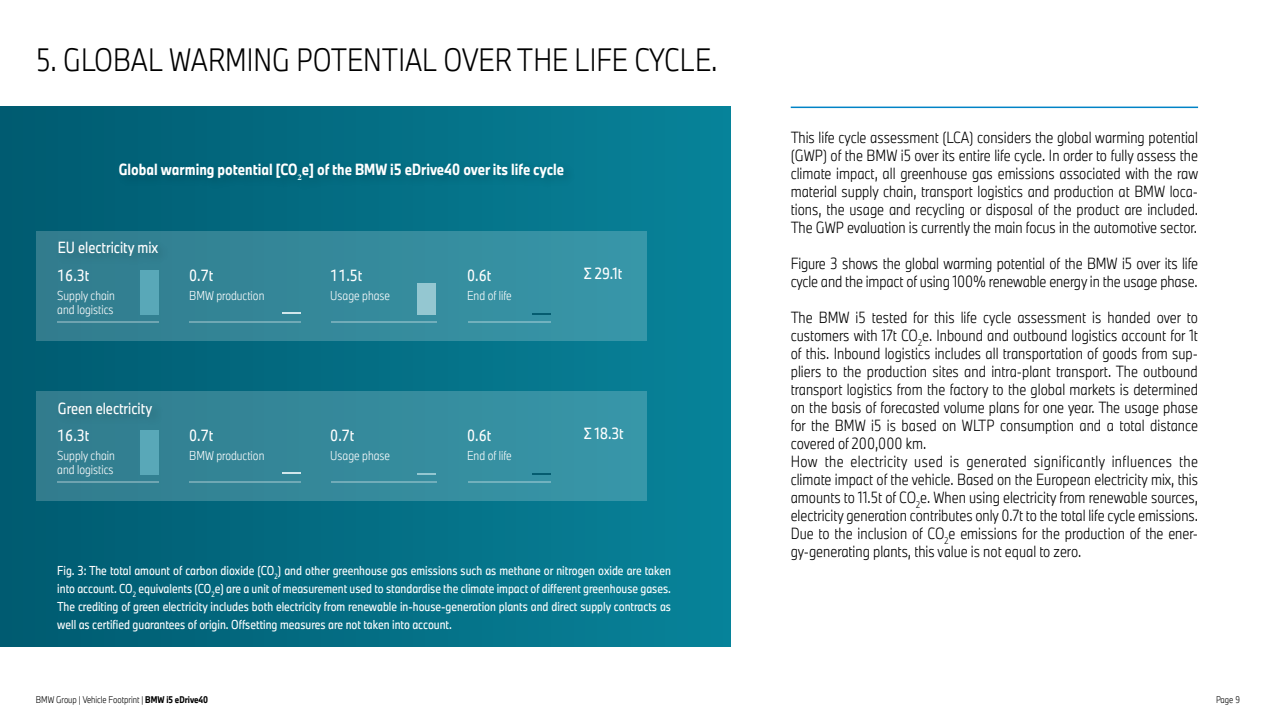
<style>
.page{position:relative;width:1276px;height:718px;background:#fff}
.page>*{position:absolute;margin:0;border:0;box-sizing:border-box;transform-origin:0 0}
.t1{font:300 30px "BMW Group TN Condensed Pro";color:#000}
.t2{font:300 15px/18px "BMW Group TN Condensed Pro";color:#000}
.t3{font:15px "BMW Group TN Condensed";color:#fff}
.t4{font:700 15px "BMW Group TN Condensed";color:#fff}
.t5{font:15px "BMW Group TN Condensed Pro";color:#fff}
.t6{font:12px/18px "BMW Group TN Condensed Pro";color:#fff;text-align:justify}
.t7{font:300 12px/14.4px "BMW Group TN Condensed";color:#fff}
.t8{font:300 9px "BMW Group TN Condensed Pro";color:#000}
.s1{font-weight:700}
</style>
<div class="page">
<div style="left:0;top:106px;width:731px;height:541px;background:linear-gradient(to right,#005a70,#088399)"></div>
<div style="left:36px;top:391px;width:611px;height:110px;background:linear-gradient(to right,#327b8d,#3897a9)"></div>
<div style="left:36px;top:231px;width:611px;height:110px;background:linear-gradient(to right,#327b8d,#3897a9)"></div>
<div style="left:116px;top:158px;width:460px;height:34px;background:#000;opacity:.15"></div>
<hr style="left:790px;top:106px;width:408px;height:2px;background:#0083c6">
<svg style="left:532px;top:473px;width:19px;height:1px"></svg>
<svg style="left:417px;top:472px;width:19px;height:2px"></svg>
<svg style="left:282px;top:472px;width:18px;height:2px"></svg>
<div style="left:55px;top:397px;width:110px;height:32px;background:#317c8e"></div>
<div style="left:140px;top:430px;width:19px;height:44px;background:#59a8b8"></div>
<hr style="left:58px;top:481px;width:101px;height:2px;background:#fff">
<hr style="left:189px;top:481px;width:111px;height:2px;background:#fff">
<hr style="left:332px;top:481px;width:104px;height:2px;background:#fff">
<hr style="left:468px;top:481px;width:83px;height:2px;background:#fff">
<svg style="left:532px;top:313px;width:19px;height:1px"></svg>
<div style="left:417px;top:283px;width:19px;height:31px;background:#94c7d1"></div>
<svg style="left:282px;top:312px;width:18px;height:2px"></svg>
<div style="left:140px;top:270px;width:19px;height:44px;background:#59a8b8"></div>
<div style="left:54px;top:237px;width:116px;height:31px;background:#317c8e"></div>
<hr style="left:58px;top:321px;width:101px;height:2px;background:#fff">
<hr style="left:189px;top:321px;width:111px;height:2px;background:#fff">
<hr style="left:332px;top:321px;width:104px;height:2px;background:#fff">
<hr style="left:468px;top:321px;width:83px;height:2px;background:#fff">
<h1 class="t1" style="left:36px;top:38px;width:683px">5. GLOBAL WARMING POTENTIAL OVER THE LIFE CYCLE.</h1>
<p class="t4" style="left:119px;top:158px;width:447px">Global warming potential [CO<sub>2</sub>e] of the BMW i5 eDrive40 over its life cycle</p>
<p class="t3" style="left:58px;top:236px;width:102px">EU electricity mix</p>
<p class="t3" style="left:57px;top:264px;width:34px">16.3t</p>
<p class="t7" style="left:57px;top:288px;width:59px">Supply chain and logistics</p>
<p class="t3" style="left:189px;top:264px;width:26px">0.7t</p>
<p class="t7" style="left:189px;top:288px;width:77px">BMW production</p>
<p class="t3" style="left:58px;top:397px;width:96px">Green electricity</p>
<p class="t3" style="left:57px;top:424px;width:34px">16.3t</p>
<p class="t7" style="left:57px;top:448px;width:59px">Supply chain and logistics</p>
<p class="t3" style="left:189px;top:424px;width:26px">0.7t</p>
<p class="t7" style="left:189px;top:448px;width:77px">BMW production</p>
<p class="t3" style="left:330px;top:264px;width:34px">11.5t</p>
<p class="t7" style="left:330px;top:288px;width:61px">Usage phase</p>
<p class="t3" style="left:330px;top:424px;width:26px">0.7t</p>
<p class="t7" style="left:330px;top:448px;width:61px">Usage phase</p>
<p class="t3" style="left:467px;top:264px;width:26px">0.6t</p>
<p class="t7" style="left:467px;top:288px;width:46px">End of life</p>
<p class="t3" style="left:467px;top:424px;width:26px">0.6t</p>
<p class="t7" style="left:467px;top:448px;width:46px">End of life</p>
<p class="t5" style="left:584px;top:263px;width:40px">Σ 29.1t</p>
<p class="t5" style="left:584px;top:422px;width:41px">Σ 18.3t</p>
<p class="t6" style="left:57px;top:561px;width:615px">Fig. 3: The total amount of carbon dioxide (CO<sub>2</sub>) and other greenhouse gas emissions such as methane or nitrogen oxide are taken into account. CO<sub>2</sub> equivalents (CO<sub>2</sub>e) are a unit of measurement used to standardise the climate impact of different greenhouse gases.<br>The crediting of green electricity includes both electricity from renewable in-house-generation plants and direct supply contracts as well as certified guarantees of origin. Offsetting measures are not taken into account.</p>
<p class="t2" style="left:790px;top:127px;width:409px;text-align:justify">This life cycle assessment (LCA) considers the global warming potential (GWP) of the BMW i5 over its entire life cycle. In order to fully assess the climate impact, all greenhouse gas emissions associated with the raw material supply chain, transport logistics and production at BMW loca&shy;tions, the usage and recycling or disposal of the product are included.<br>The GWP evaluation is currently the main focus in the automotive sector.</p>
<p class="t2" style="left:790px;top:253px;width:409px">Figure 3 shows the global warming potential of the BMW i5 over its life cycle and the impact of using 100% renewable energy in the usage phase.</p>
<p class="t2" style="left:790px;top:307px;width:409px">The BMW i5 tested for this life cycle assessment is handed over to customers with 17t CO<sub>2</sub>e. Inbound and outbound logistics account for 1t of this. Inbound logistics includes all transportation of goods from sup&shy;pliers to the production sites and intra-plant transport. The outbound transport logistics from the factory to the global markets is determined on the basis of forecasted volume plans for one year. The usage phase for the BMW i5 is based on WLTP consumption and a total distance covered of 200,000 km.<br>How the electricity used is generated significantly influences the climate impact of the vehicle. Based on the European electricity mix, this amounts to 11.5t of CO<sub>2</sub>e. When using electricity from renewable sources, electricity generation contributes only 0.7t to the total life cycle emissions.<br>Due to the inclusion of CO<sub>2</sub>e emissions for the production of the ener&shy;gy-generating plants, this value is not equal to zero.</p>
<p class="t8" style="left:36px;top:693px;width:174px">BMW Group | Vehicle Footprint | <span class="s1">BMW i5 eDrive40</span></p>
<p class="t8" style="left:1216px;top:693px;width:25px">Page 9</p>
</div>
